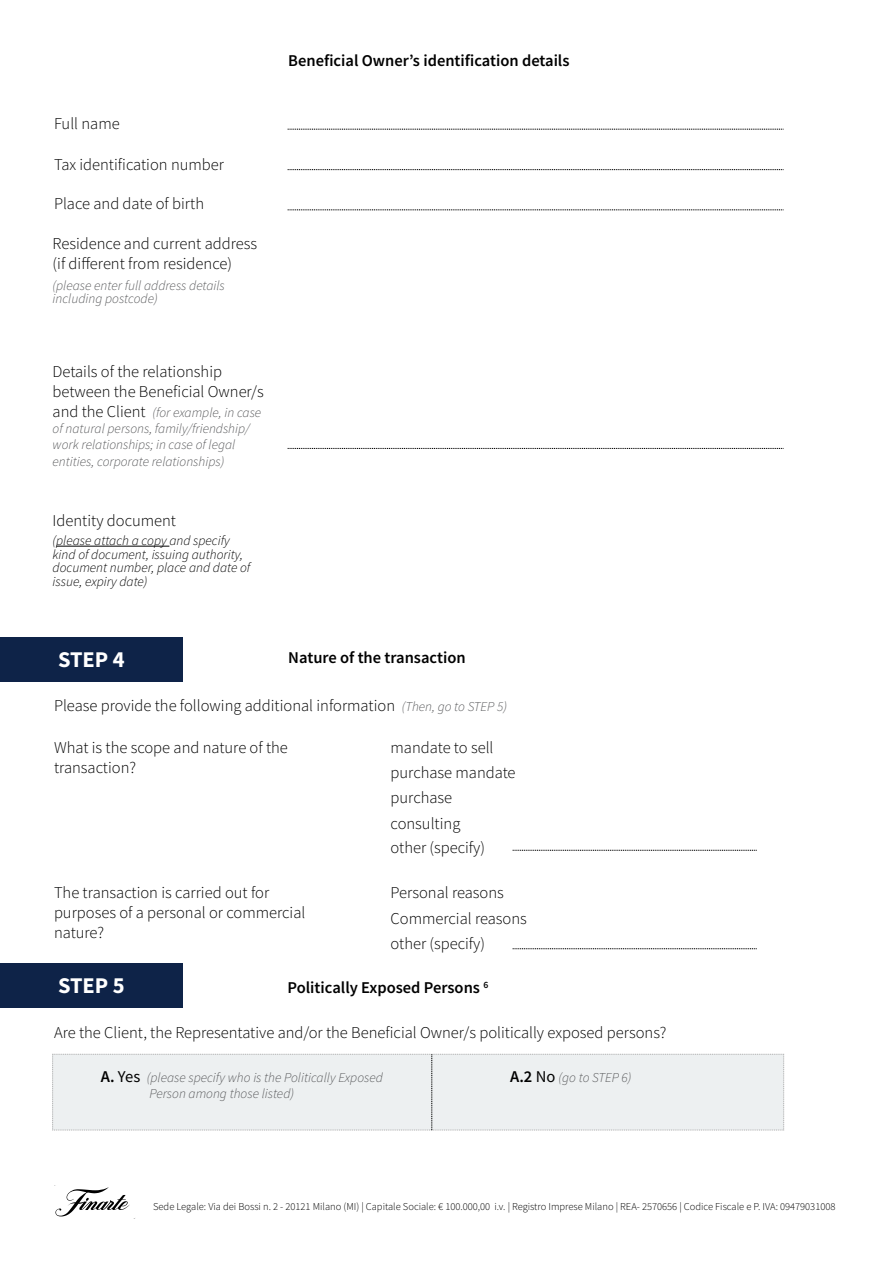
<style>
.page{position:relative;width:893px;height:1263px;background:#fff}
.page>*{position:absolute;margin:0;border:0;box-sizing:border-box;transform-origin:0 0}
.t1{font:700 22.5px "Source Sans Pro";color:#fff}
.t2{font:300 16.5px/19.8px "Source Sans Pro";color:#000}
.t3{font:600 16.5px "Source Sans Pro";color:#000}
.t4{font:italic 300 13.5px/16.2px "Source Sans Pro";color:#58595b}
.t5{font:italic 300 13.5px/13.5px "Source Sans Pro";color:#000}
.t6{font:300 10.5px "Source Sans Pro";color:#000}
.s1{font-style:normal;font-size:16.5px;color:#000}
.s2{font-style:italic;font-size:13.5px;color:#58595b}
.s3{font-weight:600;font-style:normal;font-size:16.5px;color:#000}
.s4{font-weight:400;font-style:normal;font-size:16.5px;color:#000}
</style>
<div class="page">
<svg style="left:288px;top:129px;width:495px;height:1px"></svg>
<svg style="left:288px;top:210px;width:495px;height:1px"></svg>
<svg style="left:288px;top:169px;width:495px;height:1px"></svg>
<svg style="left:288px;top:448px;width:495px;height:1px"></svg>
<hr style="left:56px;top:546px;width:113px;height:1px;background:#000">
<svg style="left:513px;top:850px;width:244px;height:1px"></svg>
<svg style="left:513px;top:948px;width:244px;height:1px"></svg>
<svg style="left:55px;top:1187px;width:75px;height:30px"></svg>
<div style="left:0;top:638px;width:183px;height:44px;background:#0e2348"></div>
<div style="left:0;top:963px;width:183px;height:44px;background:#0e2348"></div>
<div style="left:52px;top:1054px;width:732px;height:77px;background:#edf0f1"></div>
<p class="t2" style="left:54px;top:113px;width:67px">Full name</p>
<p class="t2" style="left:54px;top:154px;width:172px">Tax identification number</p>
<p class="t2" style="left:54px;top:194px;width:152px">Place and date of birth</p>
<p class="t2" style="left:53px;top:233px;width:206px">Residence and current address (if different from residence)</p>
<p class="t4" style="left:53px;top:278px;width:174px;line-height:13.5px">(please enter full address details including postcode)</p>
<p class="t2" style="left:53px;top:362px;width:213px">Details of the relationship between the Beneficial Owner/s</p>
<p class="t4" style="left:53px;top:404px;width:210px"><span class="s1">and the Client</span> (for example, in case of natural persons, family/friendship/ work relationships; in case of legal entities, corporate relationships)</p>
<p class="t2" style="left:53px;top:510px;width:125px">Identity document</p>
<p class="t5" style="left:53px;top:534px;width:199px">(please attach a copy and specify kind of document, issuing authority, document number, place and date of issue, expiry date)</p>
<h1 class="t1" style="left:58px;top:645px;width:68px">STEP 4</h1>
<p class="t3" style="left:288px;top:50px;width:283px">Beneficial Owner’s identification details</p>
<p class="t3" style="left:288px;top:647px;width:179px">Nature of the transaction</p>
<p class="t2" style="left:54px;top:695px;width:454px">Please provide the following additional information <span class="s2">(Then, go to STEP 5)</span></p>
<p class="t2" style="left:54px;top:737px;width:235px">What is the scope and nature of the transaction?</p>
<p class="t2" style="left:54px;top:883px;width:253px">The transaction is carried out for purposes of a personal or commercial nature?</p>
<p class="t2" style="left:391px;top:737px;width:104px">mandate to sell</p>
<p class="t2" style="left:391px;top:762px;width:127px">purchase mandate</p>
<p class="t2" style="left:391px;top:787px;width:63px">purchase</p>
<p class="t2" style="left:391px;top:811px;width:96px;line-height:24.2px">consulting other (specify)</p>
<p class="t2" style="left:391px;top:883px;width:115px">Personal reasons</p>
<p class="t2" style="left:391px;top:908px;width:138px">Commercial reasons</p>
<p class="t2" style="left:391px;top:933px;width:96px">other (specify)</p>
<h1 class="t1" style="left:58px;top:971px;width:68px">STEP 5</h1>
<p class="t2" style="left:54px;top:1022px;width:614px">Are the Client, the Representative and/or the Beneficial Owner/s politically exposed persons?</p>
<p class="t4" style="left:150px;top:1069px;width:235px;text-indent:-49px"><span class="s3">A.</span> <span class="s4">Yes</span> (please specify who is the Politically Exposed<br>Person among those listed)</p>
<p class="t4" style="left:510px;top:1069px;width:123px"><span class="s3">A.2</span> <span class="s4">No</span> (go to STEP 6)</p>
<p class="t3" style="left:288px;top:977px;width:202px">Politically Exposed Persons <sup>6</sup></p>
<p class="t6" style="left:153px;top:1199px;width:684px">Sede Legale: Via dei Bossi n. 2 - 20121 Milano (MI) | Capitale Sociale: € 100.000,00 i.v. | Registro Imprese Milano | REA- 2570656 | Codice Fiscale e P. IVA: 09479031008</p>
</div>
